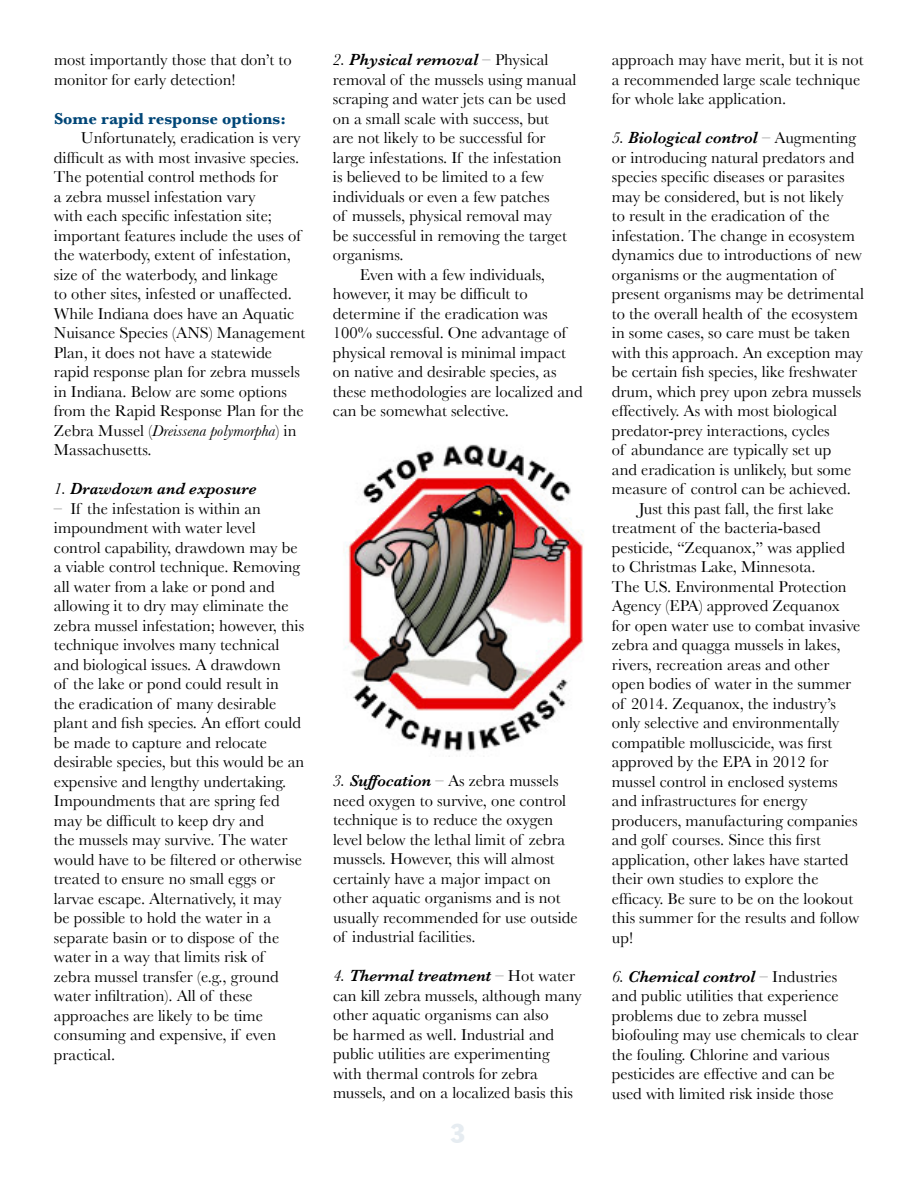
<style>
.page{position:relative;width:918px;height:1188px;background:#fff}
.page>*{position:absolute;margin:0;border:0;box-sizing:border-box;transform-origin:0 0}
.t1{font:27px "Jack Condensed";color:#e6ecf1}
.t2{font:16.5px/19.5px "Baskerville";color:#000}
.t3{font:italic 600 16.5px "Baskerville";color:#000}
.t4{font:700 16.5px "Baskerville";color:#004677}
.s1{font-style:italic}
.s2{font-weight:400}
.s3{font-weight:400;font-style:normal}
.s4{font-weight:600;font-style:italic}
</style>
<div class="page">
<img style="left:343px;top:444px;width:241px;height:308px">
<p class="t2" style="left:54px;top:50px;width:239px">most importantly those that don’t to monitor for early detection!</p>
<p class="t4" style="left:54px;top:109px;width:233px">Some rapid response options:</p>
<p class="t2" style="left:54px;top:128px;width:253px;text-indent:27px">Unfortunately, eradication is very difficult as with most invasive species.<br>The potential control methods for<br>a zebra mussel infestation vary<br>with each specific infestation site; important features include the uses of the waterbody, extent of infestation, size of the waterbody, and linkage<br>to other sites, infested or unaffected.<br>While Indiana does have an Aquatic Nuisance Species (ANS) Management Plan, it does not have a statewide rapid response plan for zebra mussels in Indiana. Below are some options from the Rapid Response Plan for the Zebra Mussel (<span class="s1">Dreissena polymorpha</span>) in Massachusetts.</p>
<p class="t3" style="left:54px;top:479px;width:204px"><span class="s2">1.</span> Drawdown and exposure</p>
<p class="t2" style="left:54px;top:498px;width:252px">– If the infestation is within an impoundment with water level control capability, drawdown may be a viable control technique. Removing all water from a lake or pond and allowing it to dry may eliminate the zebra mussel infestation; however, this technique involves many technical and biological issues. A drawdown<br>of the lake or pond could result in<br>the eradication of many desirable plant and fish species. An effort could be made to capture and relocate desirable species, but this would be an expensive and lengthy undertaking.<br>Impoundments that are spring fed may be difficult to keep dry and<br>the mussels may survive. The water would have to be filtered or otherwise treated to ensure no small eggs or larvae escape. Alternatively, it may<br>be possible to hold the water in a separate basin or to dispose of the water in a way that limits risk of zebra mussel transfer (e.g., ground water infiltration). All of these approaches are likely to be time consuming and expensive, if even practical.</p>
<p class="t3" style="left:333px;top:50px;width:217px"><span class="s2">2.</span> Physical removal <span class="s2">–</span> <span class="s3">Physical</span></p>
<p class="t2" style="left:333px;top:70px;width:245px">removal of the mussels using manual</p>
<p class="t2" style="left:333px;top:89px;width:235px">scraping and water jets can be used</p>
<p class="t2" style="left:333px;top:109px;width:218px">on a small scale with success, but</p>
<p class="t2" style="left:333px;top:128px;width:214px">are not likely to be successful for</p>
<p class="t2" style="left:333px;top:148px;width:230px">large infestations. If the infestation</p>
<p class="t2" style="left:333px;top:167px;width:213px">is believed to be limited to a few</p>
<p class="t2" style="left:333px;top:187px;width:218px">individuals or even a few patches</p>
<p class="t2" style="left:333px;top:206px;width:221px">of mussels, physical removal may</p>
<p class="t2" style="left:333px;top:226px;width:236px">be successful in removing the target</p>
<p class="t2" style="left:333px;top:245px;width:72px">organisms.</p>
<p class="t2" style="left:360px;top:265px;width:187px">Even with a few individuals,</p>
<p class="t2" style="left:333px;top:284px;width:196px">however, it may be difficult to</p>
<p class="t2" style="left:333px;top:304px;width:216px">determine if the eradication was</p>
<p class="t2" style="left:333px;top:323px;width:235px">100% successful. One advantage of</p>
<p class="t2" style="left:333px;top:343px;width:234px">physical removal is minimal impact</p>
<p class="t2" style="left:333px;top:362px;width:225px">on native and desirable species, as</p>
<p class="t2" style="left:333px;top:382px;width:251px">these methodologies are localized and</p>
<p class="t2" style="left:333px;top:401px;width:178px">can be somewhat selective.</p>
<p class="t2" style="left:333px;top:771px;width:246px"><span class="s1">3.</span> <span class="s4">Suffocation</span> – As zebra mussels need oxygen to survive, one control technique is to reduce the oxygen level below the lethal limit of zebra mussels. However, this will almost certainly have a major impact on other aquatic organisms and is not usually recommended for use outside of industrial facilities.</p>
<p class="t2" style="left:333px;top:966px;width:250px"><span class="s1">4.</span> <span class="s4">Thermal treatment</span> – Hot water can kill zebra mussels, although many other aquatic organisms can also<br>be harmed as well. Industrial and public utilities are experimenting with thermal controls for zebra mussels, and on a localized basis this</p>
<h1 class="t1" style="left:450px;top:1117px;width:16px">3</h1>
<p class="t2" style="left:612px;top:50px;width:253px">approach may have merit, but it is not a recommended large scale technique for whole lake application.</p>
<p class="t3" style="left:612px;top:128px;width:246px"><span class="s2">5.</span> Biological control <span class="s3">– Augmenting</span></p>
<p class="t2" style="left:612px;top:148px;width:244px">or introducing natural predators and</p>
<p class="t2" style="left:612px;top:167px;width:234px">species specific diseases or parasites</p>
<p class="t2" style="left:612px;top:187px;width:233px">may be considered, but is not likely</p>
<p class="t2" style="left:612px;top:206px;width:219px">to result in the eradication of the</p>
<p class="t2" style="left:612px;top:226px;width:245px">infestation. The change in ecosystem</p>
<p class="t2" style="left:612px;top:245px;width:252px">dynamics due to introductions of new</p>
<p class="t2" style="left:612px;top:265px;width:224px">organisms or the augmentation of</p>
<p class="t2" style="left:612px;top:284px;width:254px">present organisms may be detrimental</p>
<p class="t2" style="left:612px;top:304px;width:248px">to the overall health of the ecosystem</p>
<p class="t2" style="left:612px;top:323px;width:240px">in some cases, so care must be taken</p>
<p class="t2" style="left:612px;top:343px;width:253px">with this approach. An exception may</p>
<p class="t2" style="left:612px;top:362px;width:247px">be certain fish species, like freshwater</p>
<p class="t2" style="left:612px;top:382px;width:251px">drum, which prey upon zebra mussels</p>
<p class="t2" style="left:612px;top:401px;width:227px">effectively. As with most biological</p>
<p class="t2" style="left:612px;top:421px;width:219px">predator-prey interactions, cycles</p>
<p class="t2" style="left:612px;top:440px;width:221px">of abundance are typically set up</p>
<p class="t2" style="left:612px;top:460px;width:241px">and eradication is unlikely, but some</p>
<p class="t2" style="left:612px;top:479px;width:240px">measure of control can be achieved.</p>
<p class="t2" style="left:639px;top:499px;width:196px">Just this past fall, the first lake</p>
<p class="t2" style="left:612px;top:518px;width:210px">treatment of the bacteria-based</p>
<p class="t2" style="left:612px;top:538px;width:234px">pesticide, “Zequanox,” was applied</p>
<p class="t2" style="left:612px;top:557px;width:205px">to Christmas Lake, Minnesota.</p>
<p class="t2" style="left:612px;top:577px;width:236px">The U.S. Environmental Protection</p>
<p class="t2" style="left:612px;top:596px;width:229px">Agency (EPA) approved Zequanox</p>
<p class="t2" style="left:612px;top:616px;width:250px">for open water use to combat invasive</p>
<p class="t2" style="left:612px;top:635px;width:230px">zebra and quagga mussels in lakes,</p>
<p class="t2" style="left:612px;top:655px;width:219px">rivers, recreation areas and other</p>
<p class="t2" style="left:612px;top:674px;width:241px">open bodies of water in the summer</p>
<p class="t2" style="left:612px;top:694px;width:226px">of 2014. Zequanox, the industry’s</p>
<p class="t2" style="left:612px;top:713px;width:229px">only selective and environmentally</p>
<p class="t2" style="left:612px;top:733px;width:222px">compatible molluscicide, was first</p>
<p class="t2" style="left:612px;top:752px;width:218px">approved by the EPA in 2012 for</p>
<p class="t2" style="left:612px;top:772px;width:227px">mussel control in enclosed systems</p>
<p class="t2" style="left:612px;top:791px;width:197px">and infrastructures for energy</p>
<p class="t2" style="left:612px;top:811px;width:247px">producers, manufacturing companies</p>
<p class="t2" style="left:612px;top:830px;width:210px">and golf courses. Since this first</p>
<p class="t2" style="left:612px;top:850px;width:238px">application, other lakes have started</p>
<p class="t2" style="left:612px;top:869px;width:208px">their own studies to explore the</p>
<p class="t2" style="left:612px;top:889px;width:243px">efficacy. Be sure to be on the lookout</p>
<p class="t2" style="left:612px;top:908px;width:249px">this summer for the results and follow</p>
<p class="t2" style="left:612px;top:928px;width:23px">up!</p>
<p class="t2" style="left:612px;top:967px;width:248px"><span class="s1">6.</span> <span class="s4">Chemical control</span> <span class="s1">–</span> Industries and public utilities that experience problems due to zebra mussel biofouling may use chemicals to clear the fouling. Chlorine and various pesticides are effective and can be used with limited risk inside those</p>
</div>
